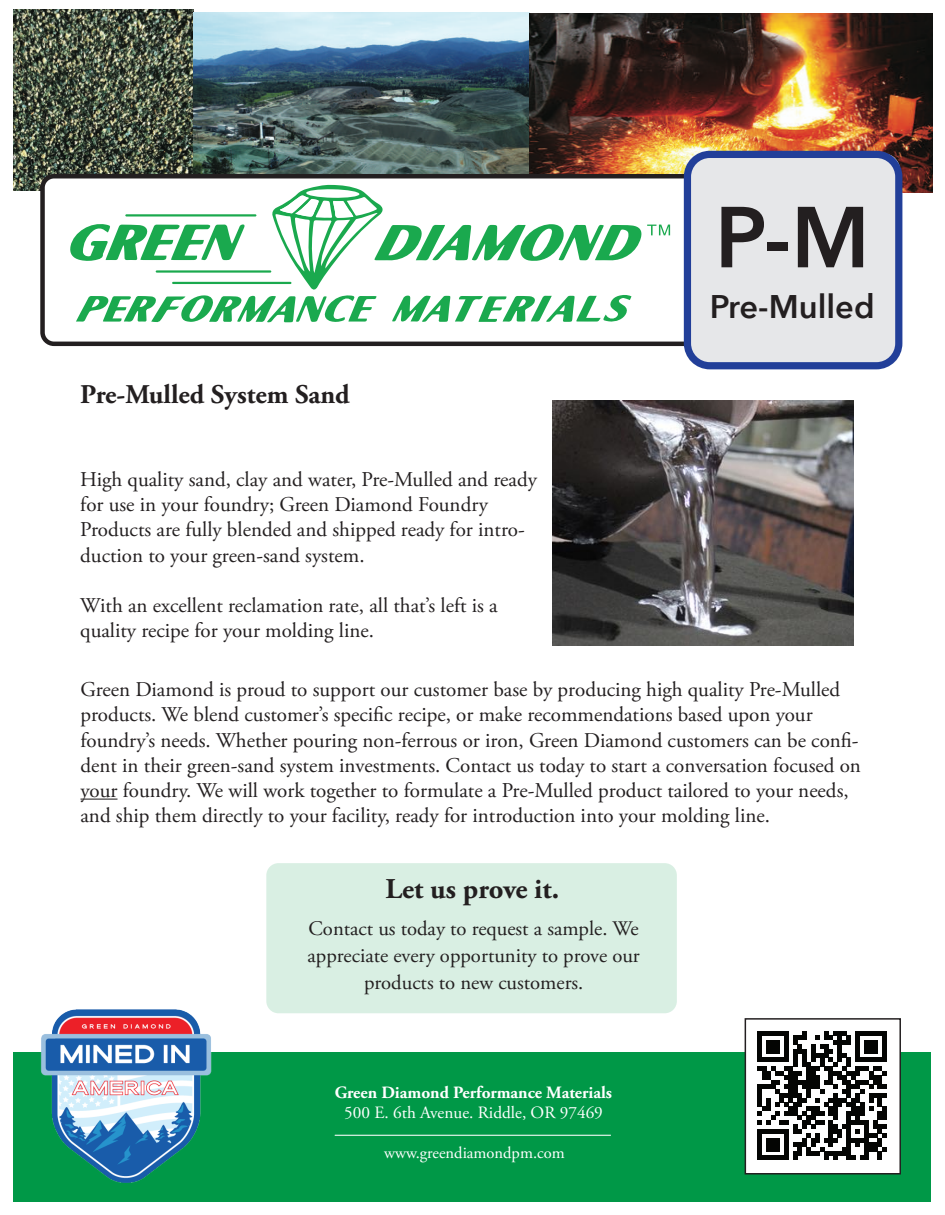
<style>
.page{position:relative;width:945px;height:1215px;background:#fff}
.page>*{position:absolute;margin:0;border:0;box-sizing:border-box;transform-origin:0 0}
.t1{font:600 85.5px "Avenir Next";color:#231f20}
.t2{font:600 32.7px "Avenir Next";color:#231f20}
.t3{font:700 28.65px "Adobe Garamond Pro";color:#231f20}
.t4{font:700 27px "Adobe Garamond Pro";color:#231f20}
.t5{font:21px/25.2px "Adobe Garamond Pro";color:#231f20}
.t6{font:20.7px/27px "Adobe Garamond Pro";color:#231f20;text-align:center}
.t7{font:700 17.25px "Adobe Garamond Pro";color:#fff}
.t8{font:17.25px "Adobe Garamond Pro";color:#fff}
.t9{font:16.5px "Adobe Garamond Pro";color:#fff}
</style>
<div class="page">
<img style="left:14px;top:10px;width:180px;height:180px">
<img style="left:194px;top:13px;width:739px;height:179px">
<div style="left:14px;top:1052px;width:918px;height:150px;background:#009847"></div>
<hr style="left:335px;top:1135px;width:276px;height:1px;background:#fff">
<div style="left:745px;top:1018px;width:156px;height:157px;background:#fff;border:2px solid #231f20"></div>
<svg style="left:757px;top:1031px;width:130px;height:129px"></svg>
<img style="left:40px;top:1009px;width:172px;height:174px">
<div style="left:43px;top:176px;width:748px;height:168px;background:#fff;border-radius:11px"></div>
<div style="left:40px;top:174px;width:753px;height:172px;border:4px solid #231f20;border-radius:11px"></div>
<svg style="left:684px;top:151px;width:218px;height:218px;background:#ced2df"></svg>
<svg style="left:70px;top:185px;width:600px;height:137px"></svg>
<div style="left:266px;top:863px;width:411px;height:150px;background:#d9efe3;border-radius:12px"></div>
<hr style="left:81px;top:799px;width:37px;height:1px;background:#231f20">
<img style="left:553px;top:401px;width:300px;height:244px">
<h1 class="t1" style="left:715px;top:182px;width:156px">P-M</h1>
<p class="t4" style="left:80px;top:379px;width:271px">Pre-Mulled System Sand</p>
<h2 class="t2" style="left:710px;top:286px;width:166px">Pre-Mulled</h2>
<p class="t5" style="left:80px;top:467px;width:458px">High quality sand, clay and water, Pre-Mulled and ready for use in your foundry; Green Diamond Foundry Products are fully blended and shipped ready for intro&shy;duction to your green-sand system.</p>
<p class="t5" style="left:80px;top:593px;width:419px">With an excellent reclamation rate, all that’s left is a quality recipe for your molding line.</p>
<p class="t5" style="left:81px;top:678px;width:782px">Green Diamond is proud to support our customer base by producing high quality Pre-Mulled products. We blend customer’s specific recipe, or make recommendations based upon your foundry’s needs. Whether pouring non-ferrous or iron, Green Diamond customers can be confi&shy;dent in their green-sand system investments. Contact us today to start a conversation focused on your foundry. We will work together to formulate a Pre-Mulled product tailored to your needs, and ship them directly to your facility, ready for introduction into your molding line.</p>
<h3 class="t3" style="left:385px;top:872px;width:175px">Let us prove it.</h3>
<p class="t6" style="left:308px;top:916px;width:334px">Contact us today to request a sample. We appreciate every opportunity to prove our products to new customers.</p>
<p class="t7" style="left:335px;top:1082px;width:279px">Green Diamond Performance Materials</p>
<p class="t8" style="left:344px;top:1103px;width:260px">500 E. 6th Avenue. Riddle, OR 97469</p>
<p class="t9" style="left:384px;top:1143px;width:182px">www.greendiamondpm.com</p>
</div>
